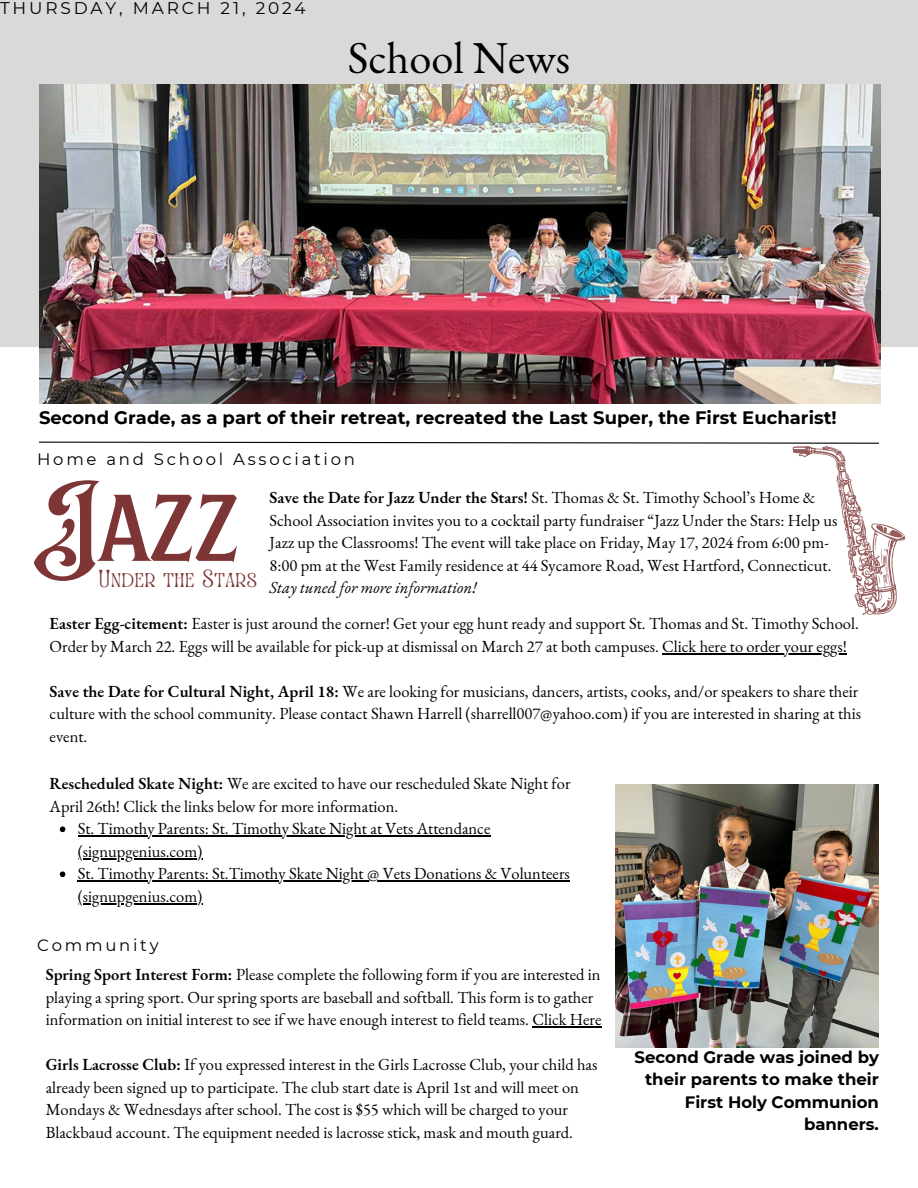
<style>
.page{position:relative;width:918px;height:1188px;background:#fff}
.page>*{position:absolute;margin:0;border:0;box-sizing:border-box;transform-origin:0 0}
.t1{font:115.95px "EFCO Brookshire";color:#7d3535}
.t2{font:44.4px "EB Garamond";color:#000}
.t3{font:700 18px "Montserrat";color:#000}
.t4{font:16.95px "Montserrat";letter-spacing:.165em;color:#000}
.t5{font:16.5px/22.5px "EB Garamond";color:#000}
.t6{font:700 16.5px/22.5px "Montserrat";color:#000;text-align:right}
.t7{font:16.5px "Montserrat";letter-spacing:.165em;color:#000}
.t8{font:italic 16.5px "EB Garamond";color:#000}
.s1{font-weight:600}
</style>
<div class="page">
<div style="left:0;top:0;width:918px;height:346px;background:#d9d9d9"></div>
<img style="left:39px;top:84px;width:841px;height:320px">
<hr style="left:662px;top:653px;width:185px;height:1px;background:#000">
<svg style="left:60px;top:826px;width:5px;height:6px"></svg>
<hr style="left:78px;top:835px;width:412px;height:2px;background:#000">
<hr style="left:78px;top:858px;width:124px;height:1px;background:#000">
<svg style="left:60px;top:871px;width:5px;height:6px"></svg>
<hr style="left:78px;top:880px;width:492px;height:2px;background:#000">
<hr style="left:78px;top:903px;width:124px;height:1px;background:#000">
<hr style="left:532px;top:1026px;width:70px;height:1px;background:#000">
<img style="left:616px;top:784px;width:263px;height:264px">
<svg style="left:39px;top:441px;width:867px;height:174px"></svg>
<p class="t4" style="left:0;top:-2px;width:307px">THURSDAY, MARCH 21, 2024</p>
<h2 class="t2" style="left:348px;top:28px;width:224px">School News</h2>
<p class="t3" style="left:39px;top:407px;width:799px">Second Grade, as a part of their retreat, recreated the Last Super, the First Eucharist!</p>
<p class="t7" style="left:37px;top:449px;width:319px">Home and School Association</p>
<h1 class="t1" style="left:32px;top:454px;width:209px">Jazz</h1>
<p class="t5" style="left:270px;top:486px;width:569px"><span class="s1">Save the Date for Jazz Under the Stars!</span> St. Thomas &amp; St. Timothy School’s Home &amp; School Association invites you to a cocktail party fundraiser “Jazz Under the Stars: Help us Jazz up the Classrooms! The event will take place on Friday, May 17, 2024 from 6:00 pm-8:00 pm at the West Family residence at 44 Sycamore Road, West Hartford, Connecticut.</p>
<p class="t8" style="left:270px;top:577px;width:209px">Stay tuned for more information!</p>
<p class="t5" style="left:50px;top:612px;width:811px"><span class="s1">Easter Egg-citement:</span> Easter is just around the corner! Get your egg hunt ready and support St. Thomas and St. Timothy School.<br>Order by March 22. Eggs will be available for pick-up at dismissal on March 27 at both campuses. Click here to order your eggs!</p>
<p class="t5" style="left:50px;top:680px;width:813px"><span class="s1">Save the Date for Cultural Night, April 18:</span> We are looking for musicians, dancers, artists, cooks, and/or speakers to share their culture with the school community. Please contact Shawn Harrell (sharrell007@yahoo.com) if you are interested in sharing at this event.</p>
<p class="t5" style="left:50px;top:772px;width:522px"><span class="s1">Rescheduled Skate Night:</span> We are excited to have our rescheduled Skate Night for</p>
<p class="t5" style="left:50px;top:795px;width:350px">April 26th! Click the links below for more information.</p>
<p class="t5" style="left:78px;top:817px;width:414px">St. Timothy Parents: St. Timothy Skate Night at Vets Attendance</p>
<p class="t5" style="left:78px;top:840px;width:126px">(signupgenius.com)</p>
<p class="t5" style="left:78px;top:862px;width:494px">St. Timothy Parents: St.Timothy Skate Night @ Vets Donations &amp; Volunteers</p>
<p class="t5" style="left:78px;top:885px;width:126px">(signupgenius.com)</p>
<p class="t7" style="left:37px;top:935px;width:123px">Community</p>
<p class="t5" style="left:46px;top:963px;width:557px"><span class="s1">Spring Sport Interest Form:</span> Please complete the following form if you are interested in playing a spring sport. Our spring sports are baseball and softball. This form is to gather information on initial interest to see if we have enough interest to field teams. Click Here</p>
<p class="t5" style="left:46px;top:1053px;width:553px"><span class="s1">Girls Lacrosse Club:</span> If you expressed interest in the Girls Lacrosse Club, your child has already been signed up to participate. The club start date is April 1st and will meet on Mondays &amp; Wednesdays after school. The cost is $55 which will be charged to your Blackbaud account. The equipment needed is lacrosse stick, mask and mouth guard.</p>
<p class="t6" style="left:635px;top:1046px;width:246px">Second Grade was joined by their parents to make their<br>First Holy Communion banners.</p>
</div>
